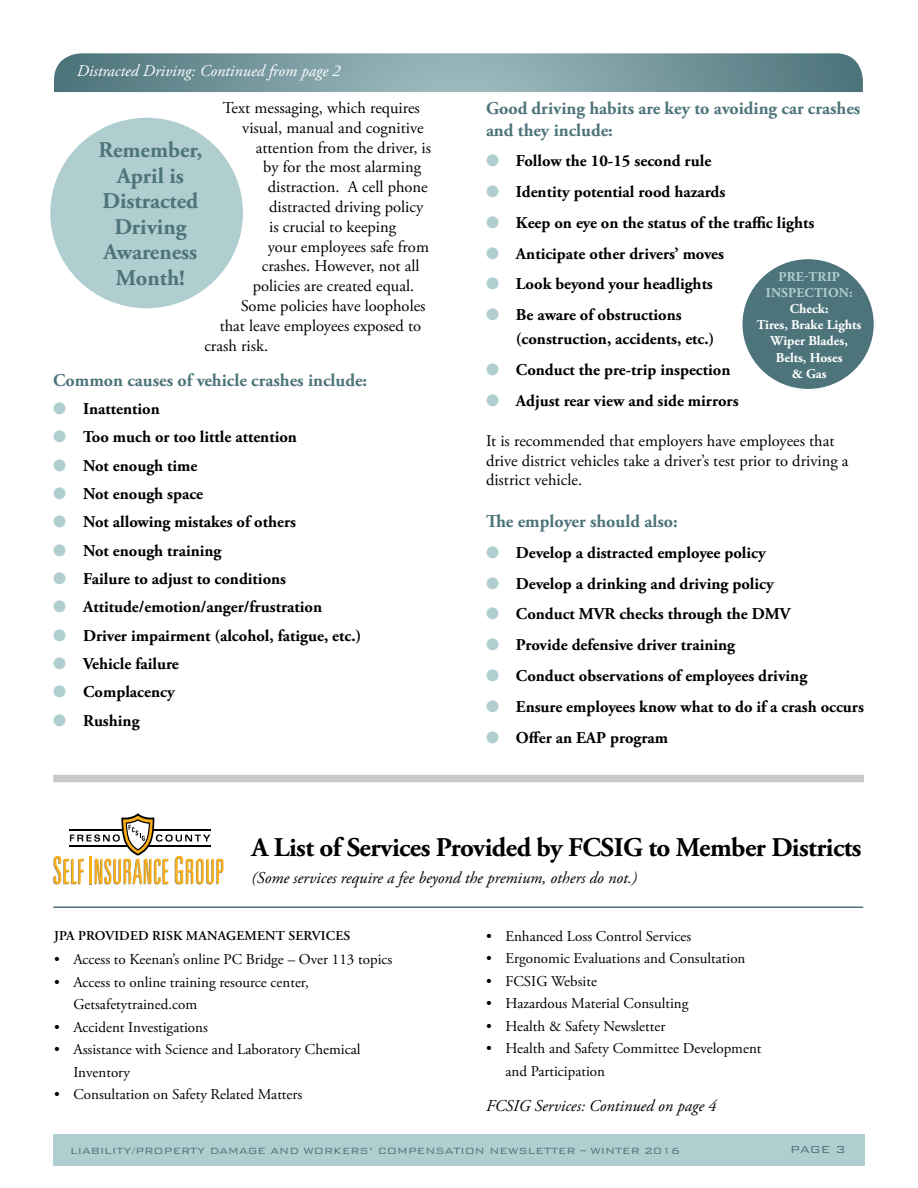
<style>
.page{position:relative;width:918px;height:1188px;background:#fff}
.page>*{position:absolute;margin:0;border:0;box-sizing:border-box;transform-origin:0 0}
.t1{font:700 27px "Adobe Garamond Pro";letter-spacing:-.02em;color:#000}
.t2{font:700 22.5px/25.5px "Adobe Garamond Pro";color:#4d747a;text-align:center}
.t3{font:700 18px/21.6px "Adobe Garamond Pro";color:#4d747a}
.t4{font:700 16.5px/24px "Adobe Garamond Pro";color:#000}
.t5{font:16.5px/19.8px "Adobe Garamond Pro";color:#000}
.t6{font:italic 16.5px "Adobe Garamond Pro";color:#000}
.t7{font:italic 16.5px "Adobe Garamond Pro";color:#fff}
.t8{font:15px/22.5px "Adobe Garamond Pro";letter-spacing:-.005em;color:#000}
.t9{font:700 13.5px/16.2px "Adobe Garamond Pro";color:#fff;text-align:center}
.t10{font:600 13.5px "Adobe Garamond Pro";letter-spacing:.015em;color:#000}
.t11{font:700 13.5px/16.2px "Adobe Garamond Pro";letter-spacing:.015em;color:#b0ced0;text-align:center}
.t12{font:300 13.5px "Bank Gothic";color:#4d747a}
.t13{font:300 12px "Bank Gothic";color:#4d747a}
.s1{color:#b0ced0}
</style>
<div class="page">
<div style="left:53px;top:1135px;width:812px;height:31px;background:#b0ced0"></div>
<div style="left:50px;top:118px;width:193px;height:190px;background:#b0ced0;border-radius:50%"></div>
<div style="left:742px;top:259px;width:132px;height:130px;background:#4d747a;border-radius:50%"></div>
<div style="left:53px;top:775px;width:811px;height:7px;background:#c7c8ca"></div>
<svg style="left:53px;top:814px;width:171px;height:71px"></svg>
<hr style="left:53px;top:906px;width:810px;height:2px;background:#4d747a">
<svg style="left:54px;top:53px;width:809px;height:39px;background:#77999e"></svg>
<p class="t7" style="left:77px;top:61px;width:265px">Distracted Driving: Continued from page 2</p>
<p class="t5" style="left:223px;top:98px;width:199px">Text messaging, which requires</p>
<p class="t5" style="left:242px;top:118px;width:183px">visual, manual and cognitive</p>
<p class="t5" style="left:256px;top:138px;width:177px">attention from the driver, is</p>
<p class="t5" style="left:263px;top:158px;width:159px">by for the most alarming</p>
<p class="t5" style="left:268px;top:178px;width:162px">distraction. A cell phone</p>
<p class="t5" style="left:269px;top:197px;width:156px">distracted driving policy</p>
<p class="t5" style="left:269px;top:217px;width:129px">is crucial to keeping</p>
<p class="t5" style="left:268px;top:237px;width:163px">your employees safe from</p>
<p class="t5" style="left:262px;top:257px;width:159px">crashes. However, not all</p>
<p class="t5" style="left:253px;top:277px;width:161px">policies are created equal.</p>
<p class="t5" style="left:241px;top:296px;width:186px">Some policies have loopholes</p>
<p class="t5" style="left:220px;top:316px;width:203px">that leave employees exposed to</p>
<p class="t5" style="left:204px;top:336px;width:63px">crash risk.</p>
<p class="t3" style="left:53px;top:370px;width:316px">Common causes of vehicle crashes include:</p>
<p class="t4" style="left:53px;top:397px;width:108px"><span class="s1">●</span> Inattention</p>
<p class="t4" style="left:53px;top:425px;width:245px"><span class="s1">●</span> Too much or too little attention</p>
<p class="t4" style="left:53px;top:454px;width:146px"><span class="s1">●</span> Not enough time</p>
<p class="t4" style="left:53px;top:482px;width:152px"><span class="s1">●</span> Not enough space</p>
<p class="t4" style="left:53px;top:510px;width:244px"><span class="s1">●</span> Not allowing mistakes of others</p>
<p class="t4" style="left:53px;top:539px;width:170px"><span class="s1">●</span> Not enough training</p>
<p class="t4" style="left:53px;top:567px;width:234px"><span class="s1">●</span> Failure to adjust to conditions</p>
<p class="t4" style="left:53px;top:595px;width:270px"><span class="s1">●</span> Attitude/emotion/anger/frustration</p>
<p class="t4" style="left:53px;top:624px;width:310px"><span class="s1">●</span> Driver impairment (alcohol, fatigue, etc.)</p>
<p class="t4" style="left:53px;top:652px;width:127px"><span class="s1">●</span> Vehicle failure</p>
<p class="t4" style="left:53px;top:680px;width:123px"><span class="s1">●</span> Complacency</p>
<p class="t4" style="left:53px;top:709px;width:88px"><span class="s1">●</span> Rushing</p>
<h2 class="t2" style="left:98px;top:138px;width:106px">Remember,<br>April is<br>Distracted<br>Driving<br>Awareness<br>Month!</h2>
<p class="t3" style="left:486px;top:98px;width:376px">Good driving habits are key to avoiding car crashes and they include:</p>
<p class="t4" style="left:486px;top:150px;width:227px"><span class="s1">●</span> Follow the 10-15 second rule</p>
<p class="t4" style="left:486px;top:180px;width:241px"><span class="s1">●</span> Identity potential rood hazards</p>
<p class="t4" style="left:486px;top:211px;width:330px"><span class="s1">●</span> Keep on eye on the status of the traffic lights</p>
<p class="t4" style="left:486px;top:242px;width:240px"><span class="s1">●</span> Anticipate other drivers’ moves</p>
<p class="t4" style="left:486px;top:273px;width:228px"><span class="s1">●</span> Look beyond your headlights</p>
<p class="t4" style="left:516px;top:303px;width:200px;text-indent:-30px"><span class="s1">●</span> Be aware of obstructions (construction, accidents, etc.)</p>
<p class="t4" style="left:486px;top:358px;width:246px"><span class="s1">●</span> Conduct the pre-trip inspection</p>
<p class="t4" style="left:486px;top:389px;width:254px"><span class="s1">●</span> Adjust rear view and side mirrors</p>
<p class="t5" style="left:486px;top:431px;width:364px">It is recommended that employers have employees that drive district vehicles take a driver’s test prior to driving a district vehicle.</p>
<p class="t3" style="left:486px;top:511px;width:193px">The employer should also:</p>
<p class="t4" style="left:486px;top:541px;width:281px"><span class="s1">●</span> Develop a distracted employee policy</p>
<p class="t4" style="left:486px;top:572px;width:289px"><span class="s1">●</span> Develop a drinking and driving policy</p>
<p class="t4" style="left:486px;top:603px;width:306px"><span class="s1">●</span> Conduct MVR checks through the DMV</p>
<p class="t4" style="left:486px;top:633px;width:251px"><span class="s1">●</span> Provide defensive driver training</p>
<p class="t4" style="left:486px;top:664px;width:323px"><span class="s1">●</span> Conduct observations of employees driving</p>
<p class="t4" style="left:486px;top:695px;width:379px"><span class="s1">●</span> Ensure employees know what to do if a crash occurs</p>
<p class="t4" style="left:486px;top:726px;width:184px"><span class="s1">●</span> Offer an EAP program</p>
<p class="t11" style="left:766px;top:268px;width:88px">PRE-TRIP<br>INSPECTION:</p>
<p class="t9" style="left:757px;top:301px;width:106px">Check:<br>Tires, Brake Lights<br>Wiper Blades,<br>Belts, Hoses<br>&amp; Gas</p>
<h1 class="t1" style="left:252px;top:832px;width:611px">A List of Services Provided by FCSIG to Member Districts</h1>
<p class="t6" style="left:252px;top:867px;width:387px">(Some services require a fee beyond the premium, others do not.)</p>
<p class="t10" style="left:54px;top:928px;width:298px">JPA PROVIDED RISK MANAGEMENT SERVICES</p>
<p class="t8" style="left:54px;top:949px;width:340px">• Access to Keenan’s online PC Bridge – Over 113 topics</p>
<p class="t8" style="left:73px;top:971px;width:237px;text-indent:-19px">• Access to online training resource center,<br>Getsafetytrained.com</p>
<p class="t8" style="left:54px;top:1016px;width:155px">• Accident Investigations</p>
<p class="t8" style="left:73px;top:1039px;width:288px;text-indent:-19px">• Assistance with Science and Laboratory Chemical<br>Inventory</p>
<p class="t8" style="left:54px;top:1084px;width:250px">• Consultation on Safety Related Matters</p>
<p class="t8" style="left:486px;top:925px;width:207px">• Enhanced Loss Control Services</p>
<p class="t8" style="left:486px;top:948px;width:261px">• Ergonomic Evaluations and Consultation</p>
<p class="t8" style="left:486px;top:970px;width:112px">• FCSIG Website</p>
<p class="t8" style="left:486px;top:993px;width:204px">• Hazardous Material Consulting</p>
<p class="t8" style="left:486px;top:1015px;width:181px">• Health &amp; Safety Newsletter</p>
<p class="t8" style="left:505px;top:1038px;width:258px;text-indent:-19px">• Health and Safety Committee Development and Participation</p>
<p class="t6" style="left:486px;top:1096px;width:232px">FCSIG Services: Continued on page 4</p>
<p class="t13" style="left:70px;top:1142px;width:612px">LIABILITY/PROPERTY DAMAGE AND WORKERS’ COMPENSATION NEWSLETTER – WINTER 2016</p>
<p class="t12" style="left:790px;top:1139px;width:57px">PAGE 3</p>
</div>
